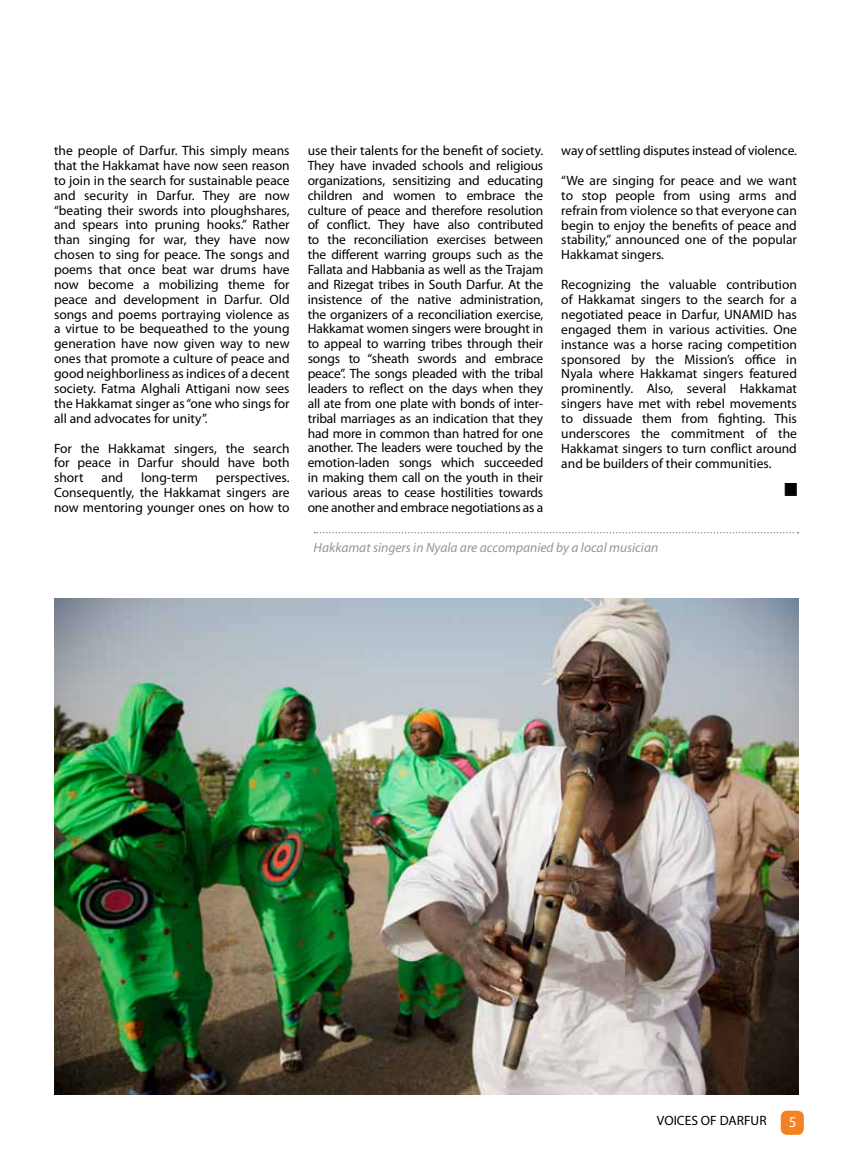
<style>
.page{position:relative;width:851px;height:1149px;background:#fff}
.page>*{position:absolute;margin:0;border:0;box-sizing:border-box;transform-origin:0 0}
.t1{font:15px "Myriad Pro";color:#fff}
.t2{font:13.5px/14.9px "Myriad Pro";color:#000;text-align:justify}
.t3{font:italic 13.5px "Myriad Pro";color:#939598}
</style>
<div class="page">
<div style="left:780px;top:1110px;width:23px;height:24px;background:#f58220;border-radius:6px"></div>
<svg style="left:784px;top:483px;width:12px;height:12px"></svg>
<img style="left:54px;top:598px;width:744px;height:496px">
<svg style="left:314px;top:532px;width:484px;height:1px"></svg>
<p class="t2" style="left:54px;top:143px;width:237px">the people of Darfur. This simply means that the Hakkamat have now seen reason to join in the search for sustainable peace and security in Darfur. They are now “beating their swords into ploughshares, and spears into pruning hooks.” Rather than singing for war, they have now chosen to sing for peace. The songs and poems that once beat war drums have now become a mobilizing theme for peace and development in Darfur. Old songs and poems portraying violence as a virtue to be bequeathed to the young generation have now given way to new ones that promote a culture of peace and good neighborliness as indices of a decent society. Fatma Alghali Attigani now sees the Hakkamat singer as “one who sings for all and advocates for unity”.</p>
<p class="t2" style="left:54px;top:440px;width:237px">For the Hakkamat singers, the search for peace in Darfur should have both short</p>
<p class="t2" style="left:101px;top:470px;width:23px">and</p>
<p class="t2" style="left:141px;top:470px;width:58px">long-term</p>
<p class="t2" style="left:54px;top:470px;width:237px;text-indent:162px">perspectives.<br>Consequently, the Hakkamat singers are now mentoring younger ones on how to</p>
<p class="t2" style="left:307px;top:143px;width:237px">use their talents for the benefit of society.<br>They have invaded schools and religious organizations, sensitizing and educating children and women to embrace the culture of peace and therefore resolution of conflict. They have also contributed to the reconciliation exercises between the different warring groups such as the Fallata and Habbania as well as the Trajam and Rizegat tribes in South Darfur. At the insistence of the native administration, the organizers of a reconciliation exercise, Hakkamat women singers were brought in to appeal to warring tribes through their songs to “sheath swords and embrace peace”. The songs pleaded with the tribal leaders to reflect on the days when they all ate from one plate with bonds of inter&shy;tribal marriages as an indication that they had more in common than hatred for one another. The leaders were touched by the emotion-laden songs which succeeded in making them call on the youth in their various areas to cease hostilities towards one another and embrace negotiations as a</p>
<p class="t3" style="left:313px;top:539px;width:346px">Hakkamat singers in Nyala are accompanied by a local musician</p>
<p class="t2" style="left:561px;top:143px;width:237px">way of settling disputes instead of violence.</p>
<p class="t2" style="left:561px;top:173px;width:237px">“We are singing for peace and we want to stop people from using arms and refrain from violence so that everyone can begin to enjoy the benefits of peace and stability,” announced one of the popular Hakkamat singers.</p>
<p class="t2" style="left:561px;top:277px;width:237px">Recognizing the valuable contribution of Hakkamat singers to the search for a negotiated peace in Darfur, UNAMID has engaged them in various activities. One instance was a horse racing competition sponsored by the Mission’s office in Nyala where Hakkamat singers featured prominently. Also, several Hakkamat singers have met with rebel movements to dissuade them from fighting. This underscores the commitment of the Hakkamat singers to turn conflict around and be builders of their communities.</p>
<p class="t2" style="left:656px;top:1112px;width:111px">VOICES OF DARFUR</p>
<p class="t1" style="left:788px;top:1112px;width:9px">5</p>
</div>
